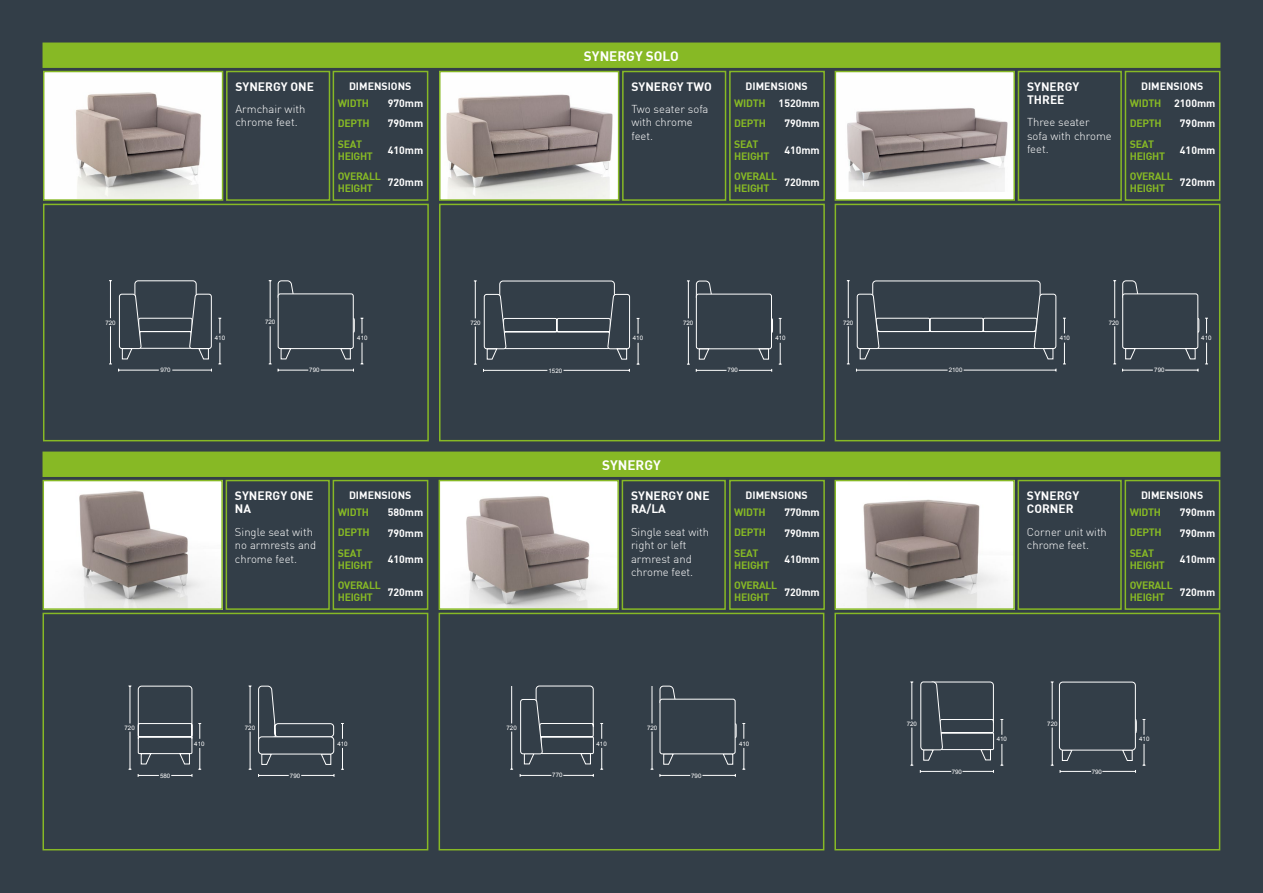
<style>
.page{position:relative;width:1263px;height:893px;background:#333e48}
.page>*{position:absolute;margin:0;border:0;box-sizing:border-box;transform-origin:0 0}
.t1{font:13.5px "DIN Bold";color:#fff}
.t2{font:12px/13.5px "DIN Bold";color:#fff}
.t3{font:300 11.25px/13.5px "DIN";color:#fff}
.t4{font:10.5px/20.5px "DIN Bold";letter-spacing:-.03em;color:#87b925;text-align:justify}
.t5{font:10.5px/20.5px "DIN Bold";color:#fff}
.t6{font:6.15px "Arial";color:#fff}
</style>
<div class="page">
<img style="left:46px;top:483px;width:174px;height:124px">
<div style="left:43px;top:480px;width:180px;height:130px;border:2px solid #87b925"></div>
<img style="left:442px;top:483px;width:174px;height:124px">
<div style="left:439px;top:480px;width:180px;height:130px;border:2px solid #87b925"></div>
<div style="left:226px;top:480px;width:104px;height:130px;border:2px solid #87b925"></div>
<div style="left:622px;top:480px;width:104px;height:130px;border:2px solid #87b925"></div>
<div style="left:43px;top:452px;width:1177px;height:25px;background:#87b925"></div>
<div style="left:43px;top:613px;width:385px;height:237px;border:2px solid #87b925"></div>
<div style="left:439px;top:613px;width:385px;height:237px;border:2px solid #87b925"></div>
<img style="left:442px;top:74px;width:174px;height:124px">
<div style="left:439px;top:71px;width:180px;height:130px;border:2px solid #87b925"></div>
<img style="left:46px;top:74px;width:174px;height:124px">
<div style="left:43px;top:71px;width:180px;height:130px;border:2px solid #87b925"></div>
<div style="left:622px;top:71px;width:104px;height:130px;border:2px solid #87b925"></div>
<div style="left:226px;top:71px;width:104px;height:130px;border:2px solid #87b925"></div>
<div style="left:43px;top:43px;width:1177px;height:25px;background:#87b925"></div>
<div style="left:835px;top:72px;width:179px;height:128px;background:#fff"></div>
<img style="left:847px;top:108px;width:161px;height:83px">
<div style="left:835px;top:71px;width:180px;height:130px;border:2px solid #87b925"></div>
<div style="left:439px;top:204px;width:386px;height:237px;border:2px solid #87b925"></div>
<div style="left:43px;top:204px;width:386px;height:237px;border:2px solid #87b925"></div>
<div style="left:1018px;top:71px;width:104px;height:130px;border:2px solid #87b925"></div>
<div style="left:835px;top:204px;width:385px;height:237px;border:2px solid #87b925"></div>
<hr style="left:130px;top:732px;width:1px;height:37px;background:#fff">
<hr style="left:130px;top:686px;width:1px;height:37px;background:#fff">
<svg style="left:138px;top:686px;width:206px;height:91px"></svg>
<svg style="left:742px;top:748px;width:3px;height:22px"></svg>
<svg style="left:742px;top:723px;width:3px;height:16px"></svg>
<svg style="left:510px;top:686px;width:226px;height:91px"></svg>
<svg style="left:361px;top:343px;width:2px;height:22px"></svg>
<svg style="left:361px;top:318px;width:2px;height:15px"></svg>
<svg style="left:109px;top:280px;width:246px;height:92px"></svg>
<svg style="left:779px;top:318px;width:3px;height:16px"></svg>
<svg style="left:779px;top:343px;width:3px;height:22px"></svg>
<svg style="left:474px;top:281px;width:299px;height:91px"></svg>
<svg style="left:1205px;top:343px;width:3px;height:22px"></svg>
<svg style="left:1205px;top:318px;width:3px;height:15px"></svg>
<svg style="left:846px;top:280px;width:353px;height:92px"></svg>
<div style="left:333px;top:71px;width:95px;height:130px;border:2px solid #87b925"></div>
<div style="left:333px;top:480px;width:95px;height:130px;border:2px solid #87b925"></div>
<div style="left:729px;top:71px;width:96px;height:130px;border:2px solid #87b925"></div>
<div style="left:729px;top:480px;width:96px;height:130px;border:2px solid #87b925"></div>
<div style="left:1125px;top:71px;width:95px;height:130px;border:2px solid #87b925"></div>
<img style="left:837px;top:483px;width:175px;height:124px">
<div style="left:834px;top:480px;width:181px;height:130px;border:2px solid #87b925"></div>
<div style="left:1017px;top:480px;width:105px;height:130px;border:2px solid #87b925"></div>
<div style="left:834px;top:613px;width:386px;height:237px;border:2px solid #87b925"></div>
<svg style="left:1142px;top:744px;width:3px;height:22px"></svg>
<svg style="left:1142px;top:719px;width:3px;height:16px"></svg>
<svg style="left:910px;top:682px;width:226px;height:91px"></svg>
<div style="left:1059px;top:682px;width:76px;height:68px;background:#333e48;border-radius:3px"></div>
<div style="left:1059px;top:682px;width:76px;height:68px;border:1px solid #fff;border-radius:3px"></div>
<div style="left:1124px;top:480px;width:96px;height:130px;border:2px solid #87b925"></div>
<p class="t2" style="left:235px;top:79px;width:80px">SYNERGY ONE</p>
<p class="t3" style="left:235px;top:102px;width:71px">Armchair with chrome feet.</p>
<p class="t5" style="left:349px;top:76px;width:64px">DIMENSIONS</p>
<p class="t4" style="left:338px;top:92px;width:33px">WIDTH DEPTH SEAT</p>
<p class="t4" style="left:338px;top:145px;width:44px">HEIGHT<br>OVERALL</p>
<p class="t4" style="left:338px;top:178px;width:37px">HEIGHT</p>
<p class="t5" style="left:388px;top:92px;width:37px">970mm<br>790mm</p>
<p class="t5" style="left:388px;top:139px;width:37px">410mm</p>
<p class="t5" style="left:388px;top:172px;width:37px">720mm</p>
<p class="t1" style="left:584px;top:47px;width:97px">SYNERGY SOLO</p>
<p class="t2" style="left:631px;top:79px;width:82px">SYNERGY TWO</p>
<p class="t3" style="left:631px;top:102px;width:78px">Two seater sofa with chrome feet.</p>
<p class="t5" style="left:745px;top:76px;width:64px">DIMENSIONS</p>
<p class="t4" style="left:734px;top:92px;width:33px">WIDTH DEPTH SEAT</p>
<p class="t4" style="left:734px;top:145px;width:44px">HEIGHT<br>OVERALL</p>
<p class="t4" style="left:734px;top:178px;width:37px">HEIGHT</p>
<p class="t5" style="left:779px;top:92px;width:43px;text-align:center">1520mm<br>790mm</p>
<p class="t5" style="left:784px;top:139px;width:37px">410mm</p>
<p class="t5" style="left:784px;top:172px;width:37px">720mm</p>
<p class="t2" style="left:1027px;top:79px;width:54px">SYNERGY<br>THREE</p>
<p class="t3" style="left:1027px;top:116px;width:86px">Three seater sofa with chrome feet.</p>
<p class="t5" style="left:1141px;top:76px;width:64px">DIMENSIONS</p>
<p class="t4" style="left:1130px;top:92px;width:33px">WIDTH DEPTH SEAT</p>
<p class="t4" style="left:1130px;top:145px;width:44px">HEIGHT<br>OVERALL</p>
<p class="t4" style="left:1130px;top:178px;width:37px">HEIGHT</p>
<p class="t5" style="left:1174px;top:92px;width:43px;text-align:center">2100mm<br>790mm</p>
<p class="t5" style="left:1180px;top:139px;width:37px">410mm</p>
<p class="t5" style="left:1180px;top:172px;width:37px">720mm</p>
<p class="t6" style="left:265px;top:318px;width:12px">720</p>
<p class="t6" style="left:105px;top:319px;width:12px">720</p>
<p class="t6" style="left:683px;top:319px;width:12px">720</p>
<p class="t6" style="left:1109px;top:319px;width:12px">720</p>
<p class="t6" style="left:470px;top:319px;width:12px">720</p>
<p class="t6" style="left:843px;top:319px;width:12px">720</p>
<p class="t6" style="left:160px;top:366px;width:12px">970</p>
<p class="t6" style="left:215px;top:334px;width:12px">410</p>
<p class="t6" style="left:309px;top:366px;width:12px">790</p>
<p class="t6" style="left:357px;top:334px;width:12px">410</p>
<p class="t6" style="left:633px;top:334px;width:12px">410</p>
<p class="t6" style="left:1060px;top:334px;width:12px">410</p>
<p class="t6" style="left:775px;top:334px;width:12px">410</p>
<p class="t6" style="left:1201px;top:334px;width:12px">410</p>
<p class="t6" style="left:548px;top:367px;width:15px">1520</p>
<p class="t6" style="left:949px;top:366px;width:15px">2100</p>
<p class="t6" style="left:728px;top:366px;width:12px">790</p>
<p class="t6" style="left:1154px;top:366px;width:12px">790</p>
<p class="t2" style="left:235px;top:488px;width:80px">SYNERGY ONE<br>NA</p>
<p class="t3" style="left:235px;top:525px;width:83px">Single seat with no armrests and chrome feet.</p>
<p class="t5" style="left:349px;top:485px;width:64px">DIMENSIONS</p>
<p class="t4" style="left:338px;top:501px;width:33px">WIDTH DEPTH SEAT</p>
<p class="t4" style="left:338px;top:554px;width:44px">HEIGHT<br>OVERALL</p>
<p class="t4" style="left:338px;top:587px;width:37px">HEIGHT</p>
<p class="t5" style="left:388px;top:501px;width:37px">580mm<br>790mm</p>
<p class="t5" style="left:388px;top:548px;width:37px">410mm</p>
<p class="t5" style="left:388px;top:581px;width:37px">720mm</p>
<p class="t1" style="left:602px;top:456px;width:60px">SYNERGY</p>
<p class="t2" style="left:631px;top:488px;width:80px">SYNERGY ONE<br>RA/LA</p>
<p class="t3" style="left:631px;top:525px;width:79px">Single seat with right or left armrest and chrome feet.</p>
<p class="t5" style="left:745px;top:485px;width:64px">DIMENSIONS</p>
<p class="t4" style="left:734px;top:501px;width:33px">WIDTH DEPTH SEAT</p>
<p class="t4" style="left:734px;top:554px;width:44px">HEIGHT<br>OVERALL</p>
<p class="t4" style="left:734px;top:587px;width:37px">HEIGHT</p>
<p class="t5" style="left:784px;top:501px;width:37px">770mm<br>790mm</p>
<p class="t5" style="left:784px;top:548px;width:37px">410mm</p>
<p class="t5" style="left:784px;top:581px;width:37px">720mm</p>
<p class="t2" style="left:1027px;top:488px;width:54px">SYNERGY<br>CORNER</p>
<p class="t3" style="left:1027px;top:525px;width:81px">Corner unit with chrome feet.</p>
<p class="t5" style="left:1141px;top:485px;width:64px">DIMENSIONS</p>
<p class="t4" style="left:1130px;top:501px;width:33px">WIDTH DEPTH SEAT</p>
<p class="t4" style="left:1130px;top:554px;width:44px">HEIGHT<br>OVERALL</p>
<p class="t4" style="left:1130px;top:587px;width:37px">HEIGHT</p>
<p class="t5" style="left:1180px;top:501px;width:37px">790mm<br>790mm</p>
<p class="t5" style="left:1180px;top:548px;width:37px">410mm</p>
<p class="t5" style="left:1180px;top:581px;width:37px">720mm</p>
<p class="t6" style="left:125px;top:724px;width:12px">720</p>
<p class="t6" style="left:506px;top:724px;width:12px">720</p>
<p class="t6" style="left:245px;top:724px;width:12px">720</p>
<p class="t6" style="left:647px;top:724px;width:12px">720</p>
<p class="t6" style="left:907px;top:719px;width:12px">720</p>
<p class="t6" style="left:1047px;top:719px;width:12px">720</p>
<p class="t6" style="left:194px;top:739px;width:12px">410</p>
<p class="t6" style="left:596px;top:739px;width:12px">410</p>
<p class="t6" style="left:337px;top:739px;width:12px">410</p>
<p class="t6" style="left:739px;top:739px;width:12px">410</p>
<p class="t6" style="left:997px;top:735px;width:12px">410</p>
<p class="t6" style="left:1139px;top:735px;width:12px">410</p>
<p class="t6" style="left:160px;top:771px;width:12px">580</p>
<p class="t6" style="left:552px;top:771px;width:12px">770</p>
<p class="t6" style="left:290px;top:771px;width:12px">790</p>
<p class="t6" style="left:691px;top:771px;width:12px">790</p>
<p class="t6" style="left:952px;top:767px;width:12px">790</p>
<p class="t6" style="left:1092px;top:767px;width:12px">790</p>
</div>
